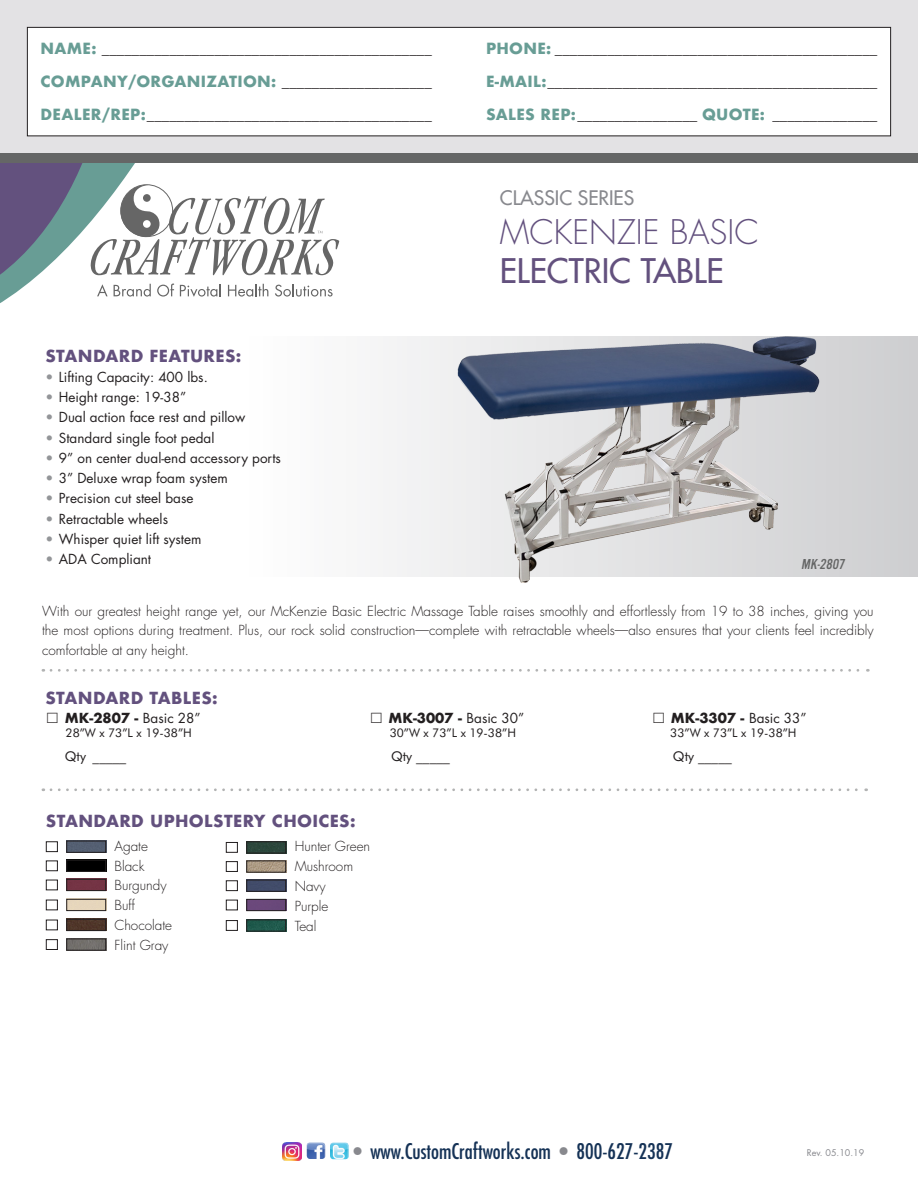
<style>
.page{position:relative;width:918px;height:1188px;background:#fff}
.page>*{position:absolute;margin:0;border:0;box-sizing:border-box;transform-origin:0 0}
.t1{font:300 33px "Futura";color:#63517e}
.t2{font:33px "Futura";color:#63517e}
.t3{font:condensed 21px "Futura";color:#153256}
.t4{font:19.5px "Futura";color:#88898e}
.t5{font:700 16.2px "Futura";letter-spacing:.02em;color:#63517e}
.t6{font:700 15px "Minion Pro";color:#231f20}
.t7{font:700 15px "Futura";letter-spacing:.02em;color:#689d95}
.t8{font:italic 15px "Alternate Got No 3 D";color:#656666}
.Table_Specs_Text{font:300 13.5px/19.5px "Futura";color:#231f20;text-align:justify}
.t9{font:13.5px "Futura";color:#231f20}
.t10{font:700 13.5px "Futura";color:#231f20}
.t11{font:13.5px "Futura BT";color:#231f20}
.t12{font:12px "Futura BT";color:#231f20}
.t13{font:9px "Futura";color:#88898e}
.s1{font-family:"Futura";color:#689d95}
.s2{font-family:"Minion Pro";color:#231f20}
.s3{color:#939598}
.s4{font-weight:400}
.s5{color:#88898e}
</style>
<div class="page">
<svg style="left:0;top:162px;width:339px;height:141px"></svg>
<div style="left:120px;top:184px;width:53px;height:53px;border:1px solid #666;border-radius:50%"></div>
<div style="left:0;top:0;width:918px;height:154px;background:#e3e2e4"></div>
<div style="left:27px;top:27px;width:864px;height:109px;background:#fff"></div>
<div style="left:27px;top:27px;width:864px;height:109px;border:1px solid #231f20"></div>
<div style="left:0;top:153px;width:918px;height:9px;background:#656666"></div>
<svg style="left:383px;top:336px;width:535px;height:241px;fill:#d3d3d5"></svg>
<svg style="left:51px;top:788px;width:816px;height:3px"></svg>
<img style="left:307px;top:1142px;width:18px;height:17px">
<img style="left:330px;top:1142px;width:19px;height:17px">
<img style="left:283px;top:1142px;width:18px;height:19px">
<svg style="left:51px;top:669px;width:817px;height:3px"></svg>
<img style="left:68px;top:843px;width:36px;height:8px">
<div style="left:66px;top:841px;width:40px;height:12px;border:1px solid #231f20"></div>
<img style="left:68px;top:862px;width:36px;height:8px">
<div style="left:66px;top:860px;width:40px;height:12px;border:1px solid #231f20"></div>
<img style="left:68px;top:881px;width:36px;height:8px">
<div style="left:66px;top:879px;width:40px;height:12px;border:1px solid #231f20"></div>
<div style="left:66px;top:899px;width:40px;height:12px;border:1px solid #231f20"></div>
<img style="left:68px;top:921px;width:36px;height:8px">
<div style="left:66px;top:919px;width:40px;height:12px;border:1px solid #231f20"></div>
<div style="left:46px;top:841px;width:12px;height:11px;border:1px solid #231f20"></div>
<div style="left:46px;top:861px;width:12px;height:10px;border:1px solid #231f20"></div>
<div style="left:46px;top:880px;width:12px;height:10px;border:1px solid #231f20"></div>
<div style="left:46px;top:900px;width:12px;height:10px;border:1px solid #231f20"></div>
<div style="left:46px;top:920px;width:12px;height:10px;border:1px solid #231f20"></div>
<img style="left:248px;top:863px;width:36px;height:8px">
<div style="left:246px;top:861px;width:40px;height:12px;border:1px solid #231f20"></div>
<img style="left:248px;top:843px;width:36px;height:8px">
<div style="left:246px;top:841px;width:40px;height:12px;border:1px solid #231f20"></div>
<img style="left:248px;top:882px;width:36px;height:8px">
<div style="left:246px;top:880px;width:40px;height:12px;border:1px solid #231f20"></div>
<img style="left:248px;top:922px;width:36px;height:7px">
<div style="left:246px;top:920px;width:40px;height:11px;border:1px solid #231f20"></div>
<img style="left:248px;top:901px;width:36px;height:8px">
<div style="left:246px;top:899px;width:40px;height:12px;border:1px solid #231f20"></div>
<div style="left:226px;top:861px;width:12px;height:11px;border:1px solid #231f20"></div>
<div style="left:226px;top:842px;width:12px;height:11px;border:1px solid #231f20"></div>
<div style="left:226px;top:880px;width:12px;height:11px;border:1px solid #231f20"></div>
<div style="left:226px;top:920px;width:12px;height:11px;border:1px solid #231f20"></div>
<div style="left:226px;top:900px;width:12px;height:10px;border:1px solid #231f20"></div>
<img style="left:68px;top:941px;width:36px;height:8px">
<div style="left:66px;top:939px;width:40px;height:12px;border:1px solid #231f20"></div>
<div style="left:46px;top:939px;width:12px;height:11px;border:1px solid #231f20"></div>
<img style="left:431px;top:336px;width:401px;height:247px">
<p class="t6" style="left:40px;top:39px;width:393px"><span class="s1">NAME:</span> ____________________________________________</p>
<p class="t7" style="left:40px;top:71px;width:393px">COMPANY/ORGANIZATION: <span class="s2">____________________</span></p>
<p class="t6" style="left:40px;top:105px;width:393px"><span class="s1">DEALER/REP:</span>______________________________________</p>
<p class="t5" style="left:45px;top:344px;width:197px">STANDARD FEATURES:</p>
<p class="t9" style="left:45px;top:367px;width:164px"><span class="s3">•</span> Lifting Capacity: 400 lbs.</p>
<p class="t9" style="left:45px;top:388px;width:142px"><span class="s3">•</span> Height range: 19-38”</p>
<p class="t9" style="left:45px;top:408px;width:202px"><span class="s3">•</span> Dual action face rest and pillow</p>
<p class="t9" style="left:45px;top:428px;width:171px"><span class="s3">•</span> Standard single foot pedal</p>
<p class="t9" style="left:45px;top:448px;width:237px"><span class="s3">•</span> 9” on center dual-end accessory ports</p>
<p class="t9" style="left:45px;top:469px;width:184px"><span class="s3">•</span> 3” Deluxe wrap foam system</p>
<p class="t9" style="left:45px;top:489px;width:150px"><span class="s3">•</span> Precision cut steel base</p>
<p class="t9" style="left:45px;top:509px;width:124px"><span class="s3">•</span> Retractable wheels</p>
<p class="t9" style="left:45px;top:529px;width:158px"><span class="s3">•</span> Whisper quiet lift system</p>
<p class="t9" style="left:45px;top:550px;width:107px"><span class="s3">•</span> ADA Compliant</p>
<p class="t6" style="left:486px;top:39px;width:393px"><span class="s1">PHONE:</span> ___________________________________________</p>
<p class="t6" style="left:486px;top:72px;width:393px"><span class="s1">E-MAIL:</span>____________________________________________</p>
<p class="t6" style="left:486px;top:105px;width:393px"><span class="s1">SALES REP:</span>________________ <span class="s1">QUOTE:</span> ______________</p>
<p class="t4" style="left:500px;top:185px;width:136px">CLASSIC SERIES</p>
<p class="t1" style="left:500px;top:211px;width:261px">MCKENZIE BASIC</p>
<p class="t2" style="left:500px;top:250px;width:226px">ELECTRIC TABLE</p>
<p class="t8" style="left:801px;top:556px;width:47px">MK-2807</p>
<p class="Table_Specs_Text" style="left:42px;top:601px;width:833px">With our greatest height range yet, our McKenzie Basic Electric Massage Table raises smoothly and effortlessly from 19 to 38 inches, giving you the most options during treatment. Plus, our rock solid construction—complete with retractable wheels—also ensures that your clients feel incredibly comfortable at any height.</p>
<p class="t5" style="left:45px;top:686px;width:174px">STANDARD TABLES:</p>
<p class="t10" style="left:45px;top:708px;width:157px">□ MK-2807 - <span class="s4">Basic 28”</span></p>
<p class="t10" style="left:369px;top:708px;width:156px">□ MK-3007 - <span class="s4">Basic 30”</span></p>
<p class="t10" style="left:652px;top:708px;width:156px">□ MK-3307 - <span class="s4">Basic 33”</span></p>
<p class="t12" style="left:66px;top:725px;width:128px">28”W x 73”L x 19-38”H</p>
<p class="t12" style="left:390px;top:725px;width:128px">30”W x 73”L x 19-38”H</p>
<p class="t12" style="left:670px;top:725px;width:128px">33”W x 73”L x 19-38”H</p>
<p class="t11" style="left:65px;top:748px;width:63px">Qty _____</p>
<p class="t11" style="left:391px;top:748px;width:60px">Qty _____</p>
<p class="t11" style="left:673px;top:748px;width:60px">Qty _____</p>
<p class="t5" style="left:46px;top:809px;width:311px">STANDARD UPHOLSTERY CHOICES:</p>
<p class="Table_Specs_Text" style="left:114px;top:836px;width:35px">Agate</p>
<p class="Table_Specs_Text" style="left:114px;top:856px;width:32px">Black</p>
<p class="Table_Specs_Text" style="left:114px;top:876px;width:54px">Burgundy</p>
<p class="Table_Specs_Text" style="left:114px;top:896px;width:22px">Buff</p>
<p class="Table_Specs_Text" style="left:114px;top:916px;width:59px">Chocolate</p>
<p class="Table_Specs_Text" style="left:114px;top:936px;width:56px">Flint Gray</p>
<p class="Table_Specs_Text" style="left:295px;top:837px;width:77px">Hunter Green</p>
<p class="Table_Specs_Text" style="left:295px;top:857px;width:60px">Mushroom</p>
<p class="Table_Specs_Text" style="left:295px;top:876px;width:32px">Navy</p>
<p class="Table_Specs_Text" style="left:295px;top:896px;width:35px">Purple</p>
<p class="Table_Specs_Text" style="left:295px;top:916px;width:23px">Teal</p>
<p class="t3" style="left:353px;top:1138px;width:321px"><span class="s5">•</span> www.CustomCraftworks.com <span class="s5">•</span> 800-627-2387</p>
<p class="t13" style="left:807px;top:1147px;width:59px">Rev. 05.10.19</p>
</div>
